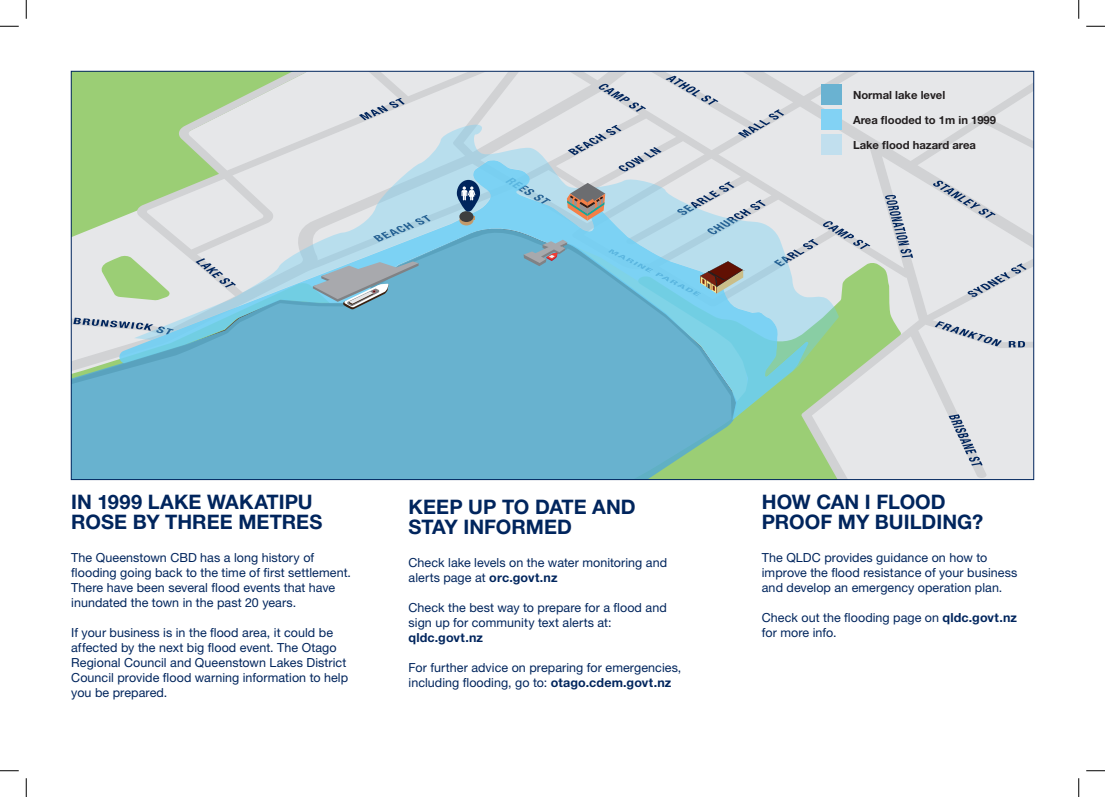
<style>
.page{position:relative;width:1105px;height:797px;background:#fff}
.page>*{position:absolute;margin:0;border:0;box-sizing:border-box;transform-origin:0 0}
.Helvetica_all_caps_H{font:700 20px/20px "Helvetica Neue LT Std";color:#00255d}
.Helv_body{font:12.5px/15px "Helvetica Neue LT Std";letter-spacing:.005em;color:#00255d}
.Paragraph_Style_1{font:700 11.25px "Helvetica Neue LT Std";color:#231f20}
.s1{font-weight:700}
</style>
<div class="page">
<svg style="left:73px;top:73px;width:959px;height:405px;background:#d4dfce"></svg>
<svg style="left:359px;top:98px;width:46px;height:22px"></svg>
<svg style="left:967px;top:263px;width:60px;height:34px;background:#ccd0d8"></svg>
<svg style="left:932px;top:180px;width:64px;height:38px;background:#cdd1d8"></svg>
<svg style="left:949px;top:414px;width:34px;height:51px;background:#bfc6d0"></svg>
<svg style="left:738px;top:109px;width:46px;height:16px"></svg>
<svg style="left:665px;top:76px;width:53px;height:29px;background:#c9ced6"></svg>
<svg style="left:597px;top:83px;width:49px;height:29px"></svg>
<svg style="left:839px;top:220px;width:31px;height:46px"></svg>
<svg style="left:885px;top:195px;width:28px;height:63px;background:#b9c0cb"></svg>
<svg style="left:935px;top:321px;width:67px;height:25px;background:#c4cad3"></svg>
<svg style="left:1009px;top:341px;width:16px;height:6px"></svg>
<svg style="left:73px;top:229px;width:664px;height:249px;background:#79b9cb"></svg>
<svg style="left:134px;top:125px;width:705px;height:257px;background:#d2ddd6"></svg>
<svg style="left:119px;top:160px;width:689px;height:260px;background:#99c9d6"></svg>
<svg style="left:577px;top:248px;width:171px;height:153px;background:#75bcd5"></svg>
<svg style="left:524px;top:240px;width:43px;height:26px"></svg>
<svg style="left:459px;top:215px;width:14px;height:10px"></svg>
<div style="left:459px;top:211px;width:14px;height:11px;background:#3e3e3f;border-radius:50%"></div>
<svg style="left:313px;top:261px;width:106px;height:48px;background:#8cb2c2"></svg>
<svg style="left:567px;top:183px;width:38px;height:38px"></svg>
<svg style="left:457px;top:180px;width:23px;height:40px"></svg>
<div style="left:821px;top:85px;width:20px;height:20px;background:#6ab2d1"></div>
<div style="left:821px;top:110px;width:20px;height:20px;background:#82d2f4"></div>
<div style="left:821px;top:135px;width:20px;height:20px;background:#c1dfee"></div>
<svg style="left:0;top:25px;width:19px;height:2px"></svg>
<svg style="left:1086px;top:25px;width:19px;height:2px"></svg>
<svg style="left:0;top:770px;width:19px;height:1px"></svg>
<svg style="left:1086px;top:770px;width:19px;height:1px"></svg>
<svg style="left:25px;top:0;width:2px;height:19px"></svg>
<svg style="left:25px;top:778px;width:2px;height:19px"></svg>
<svg style="left:1078px;top:0;width:1px;height:19px"></svg>
<svg style="left:1078px;top:778px;width:1px;height:19px"></svg>
<p class="Paragraph_Style_1" style="left:853px;top:88px;width:94px">Normal lake level</p>
<p class="Paragraph_Style_1" style="left:853px;top:113px;width:145px">Area flooded to 1m in 1999</p>
<p class="Paragraph_Style_1" style="left:853px;top:138px;width:124px">Lake flood hazard area</p>
<p class="Helvetica_all_caps_H" style="left:71px;top:491px;width:253px">IN 1999 LAKE WAKATIPU<br>ROSE BY THREE METRES</p>
<p class="Helv_body" style="left:71px;top:550px;width:281px">The Queenstown CBD has a long history of flooding going back to the time of first settlement.<br>There have been several flood events that have inundated the town in the past 20 years.</p>
<p class="Helv_body" style="left:71px;top:625px;width:278px">If your business is in the flood area, it could be affected by the next big flood event. The Otago Regional Council and Queenstown Lakes District Council provide flood warning information to help you be prepared.</p>
<p class="Helvetica_all_caps_H" style="left:409px;top:496px;width:229px">KEEP UP TO DATE AND<br>STAY INFORMED</p>
<p class="Helv_body" style="left:409px;top:555px;width:260px">Check lake levels on the water monitoring and alerts page at <span class="s1">orc.govt.nz</span></p>
<p class="Helv_body" style="left:409px;top:600px;width:260px">Check the best way to prepare for a flood and sign up for community text alerts at: <span class="s1">qldc.govt.nz</span></p>
<p class="Helv_body" style="left:409px;top:660px;width:274px">For further advice on preparing for emergencies, including flooding, go to: <span class="s1">otago.cdem.govt.nz</span></p>
<p class="Helvetica_all_caps_H" style="left:762px;top:491px;width:223px">HOW CAN I FLOOD<br>PROOF MY BUILDING?</p>
<p class="Helv_body" style="left:762px;top:550px;width:257px">The QLDC provides guidance on how to improve the flood resistance of your business and develop an emergency operation plan.</p>
<p class="Helv_body" style="left:762px;top:610px;width:257px">Check out the flooding page on <span class="s1">qldc.govt.nz </span>for more info.</p>
</div>
